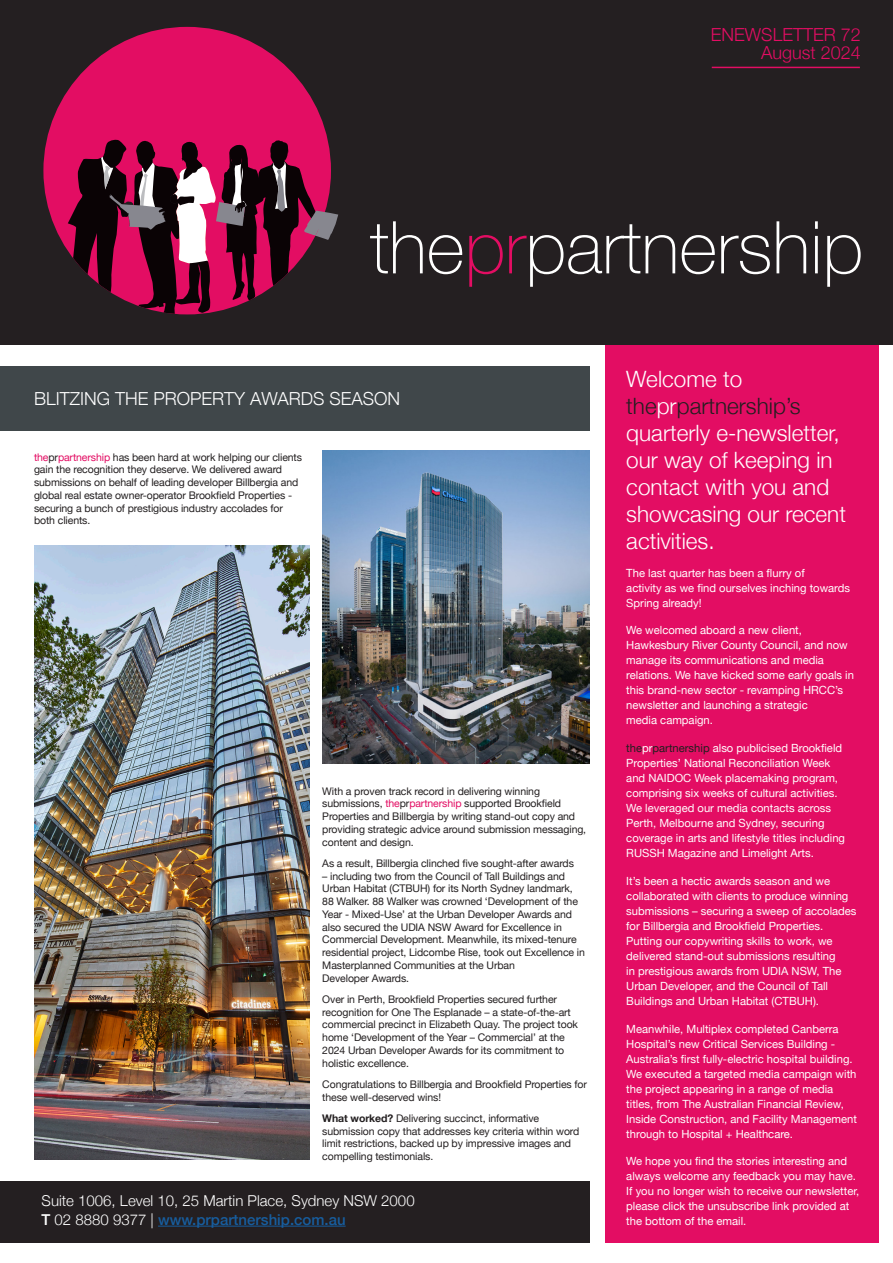
<style>
.page{position:relative;width:893px;height:1263px;background:#fff}
.page>*{position:absolute;margin:0;border:0;box-sizing:border-box;transform-origin:0 0}
.Welcome_Paragraph{font:300 22.5px/27px "Helvetica Neue";color:#fff}
.Heading__Grey_Border{font:300 18px "Helvetica Neue";color:#fff}
.t1{font:300 18px "Helvetica Neue";color:#e30d63}
.Footer_Info{font:300 15px/19.5px "Helvetica Neue";color:#fff}
.Welcome_Paragraph-2{font:11.25px/15px "Helvetica Neue";color:#fff}
.Main_Body{font:10.5px/12.8px "Helvetica Neue";letter-spacing:-.01em;color:#231f20}
.s1{color:#e30d63}
.s2{font-weight:700}
.s3{font-weight:500}
.s4{font-weight:500;color:#175d9e}
.s5{color:#231f20}
</style>
<div class="page">
<div style="left:0;top:366px;width:590px;height:64px;background:#40474a"></div>
<div style="left:0;top:1180px;width:590px;height:62px;background:#241f21"></div>
<div style="left:605px;top:331px;width:273px;height:911px;background:#e30d63"></div>
<div style="left:0;top:0;width:893px;height:345px;background:#241f21"></div>
<svg style="left:370px;top:221px;width:53px;height:53px"></svg>
<svg style="left:429px;top:235px;width:34px;height:39px"></svg>
<svg style="left:469px;top:235px;width:34px;height:52px"></svg>
<svg style="left:509px;top:224px;width:131px;height:63px"></svg>
<svg style="left:646px;top:235px;width:29px;height:38px"></svg>
<svg style="left:682px;top:235px;width:33px;height:39px"></svg>
<svg style="left:721px;top:235px;width:49px;height:39px"></svg>
<svg style="left:776px;top:221px;width:30px;height:52px"></svg>
<svg style="left:815px;top:221px;width:3px;height:8px"></svg>
<hr style="left:815px;top:236px;width:3px;height:37px;background:#fff">
<svg style="left:827px;top:235px;width:34px;height:52px"></svg>
<div style="left:43px;top:27px;width:288px;height:287px;background:#e30d63;border-radius:50%"></div>
<svg style="left:68px;top:139px;width:270px;height:175px"></svg>
<hr style="left:712px;top:67px;width:148px;height:1px;background:#e30d63">
<img style="left:34px;top:545px;width:276px;height:614px">
<img style="left:323px;top:451px;width:267px;height:312px">
<hr style="left:158px;top:1226px;width:188px;height:1px;background:#175d9e">
<p class="t1" style="left:711px;top:20px;width:151px">ENEWSLETTER 72</p>
<p class="t1" style="left:761px;top:38px;width:101px">August 2024</p>
<p class="Heading__Grey_Border" style="left:34px;top:384px;width:368px">BLITZING THE PROPERTY AWARDS SEASON</p>
<p class="Main_Body" style="left:34px;top:451px;width:270px"><span class="s1">the</span>pr<span class="s1">partnership</span> has been hard at work helping our clients gain the recognition they deserve. We delivered award submissions on behalf of leading developer Billbergia and global real estate owner-operator Brookfield Properties - securing a bunch of prestigious industry accolades for both clients.</p>
<p class="Main_Body" style="left:322px;top:785px;width:265px">With a proven track record in delivering winning submissions, <span class="s1">the</span>pr<span class="s1">partnership</span> supported Brookfield Properties and Billbergia by writing stand-out copy and providing strategic advice around submission messaging, content and design.</p>
<p class="Main_Body" style="left:322px;top:857px;width:253px">As a result, Billbergia clinched five sought-after awards</p>
<p class="Main_Body" style="left:322px;top:870px;width:264px">– including two from the Council of Tall Buildings and Urban Habitat (CTBUH) for its North Sydney landmark, 88 Walker. 88 Walker was crowned ‘Development of the Year - Mixed-Use’ at the Urban Developer Awards and also secured the UDIA NSW Award for Excellence in Commercial Development. Meanwhile, its mixed-tenure residential project, Lidcombe Rise, took out Excellence in Masterplanned Communities at the Urban<br>Developer Awards.</p>
<p class="Main_Body" style="left:322px;top:993px;width:257px">Over in Perth, Brookfield Properties secured further recognition for One The Esplanade – a state-of-the-art commercial precinct in Elizabeth Quay. The project took home ‘Development of the Year – Commercial’ at the 2024 Urban Developer Awards for its commitment to holistic excellence.</p>
<p class="Main_Body" style="left:322px;top:1078px;width:266px">Congratulations to Billbergia and Brookfield Properties for these well-deserved wins!</p>
<p class="Main_Body" style="left:322px;top:1112px;width:259px"><span class="s2">What worked?</span> Delivering succinct, informative submission copy that addresses key criteria within word limit restrictions, backed up by impressive images and compelling testimonials.</p>
<p class="Footer_Info" style="left:42px;top:1189px;width:375px">Suite 1006, Level 10, 25 Martin Place, Sydney NSW 2000<br><span class="s3">T</span> 02 8880 9377 | <span class="s4">www.prpartnership.com.au</span></p>
<p class="Welcome_Paragraph" style="left:626px;top:364px;width:221px">Welcome to <span class="s5">the</span>pr<span class="s5">partnership’s </span>quarterly e-newsletter, our way of keeping in contact with you and showcasing our recent activities.</p>
<p class="Welcome_Paragraph-2" style="left:626px;top:566px;width:225px">The last quarter has been a flurry of<br>activity as we find ourselves inching towards<br>Spring already!</p>
<p class="Welcome_Paragraph-2" style="left:626px;top:623px;width:229px">We welcomed aboard a new client, Hawkesbury River County Council, and now manage its communications and media relations. We have kicked some early goals in this brand-new sector - revamping HRCC’s newsletter and launching a strategic<br>media campaign.</p>
<p class="Welcome_Paragraph-2" style="left:626px;top:741px;width:220px"><span class="s5">the</span>pr<span class="s5">partnership</span> also publicised Brookfield Properties’ National Reconciliation Week and NAIDOC Week placemaking program, comprising six weeks of cultural activities.<br>We leveraged our media contacts across Perth, Melbourne and Sydney, securing coverage in arts and lifestyle titles including RUSSH Magazine and Limelight Arts.</p>
<p class="Welcome_Paragraph-2" style="left:626px;top:874px;width:232px">It’s been a hectic awards season and we collaborated with clients to produce winning submissions – securing a sweep of accolades for Billbergia and Brookfield Properties.<br>Putting our copywriting skills to work, we delivered stand-out submissions resulting<br>in prestigious awards from UDIA NSW, The Urban Developer, and the Council of Tall Buildings and Urban Habitat (CTBUH).</p>
<p class="Welcome_Paragraph-2" style="left:626px;top:1022px;width:232px">Meanwhile, Multiplex completed Canberra Hospital’s new Critical Services Building - Australia’s first fully-electric hospital building.<br>We executed a targeted media campaign with the project appearing in a range of media titles, from The Australian Financial Review, Inside Construction, and Facility Management through to Hospital + Healthcare.</p>
<p class="Welcome_Paragraph-2" style="left:626px;top:1154px;width:234px">We hope you find the stories interesting and always welcome any feedback you may have.<br>If you no longer wish to receive our newsletter, please click the unsubscribe link provided at the bottom of the email.</p>
</div>
